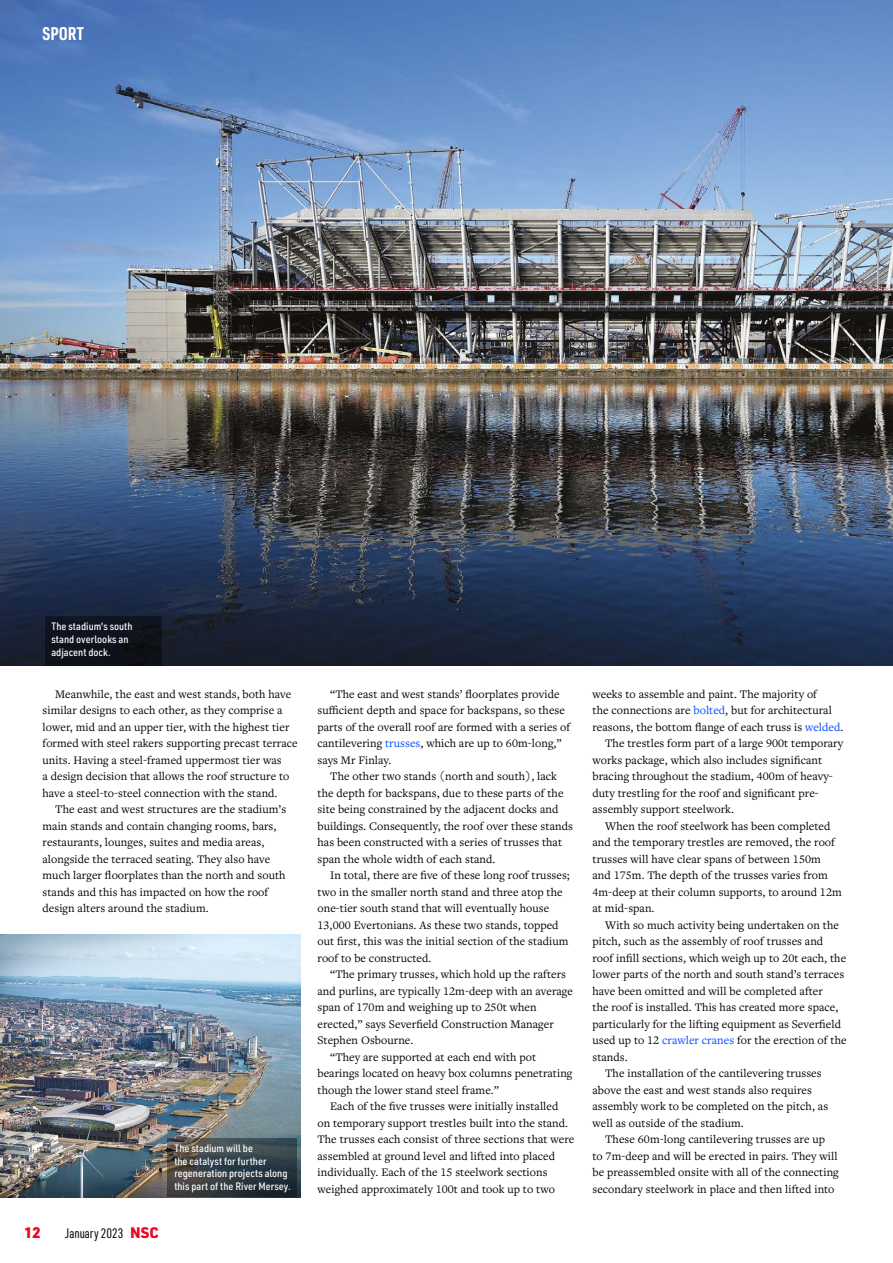
<style>
.page{position:relative;width:893px;height:1263px;background:#fff}
.page>*{position:absolute;margin:0;border:0;box-sizing:border-box;transform-origin:0 0}
.t1{font:700 18px "URWDIN Cond";letter-spacing:.005em;color:#fff}
.t2{font:900 15px "URWDIN";color:#ec0621}
.t3{font:13.5px "URWDIN Cond";color:#000}
.t4{font:12px/16.5px "Freight Text Pro";letter-spacing:.005em;color:#000}
.t5{font:500 10.5px/12.6px "URWDIN Semi Cond";color:#fff}
.s1{font-family:"URWDIN";font-weight:900;font-size:15px;color:#ec0621}
.s2{color:#004aff}
</style>
<div class="page">
<img style="left:0;top:0;width:893px;height:666px">
<img style="left:0;top:935px;width:301px;height:262px">
<div style="left:45px;top:617px;width:117px;height:49px;background:#0f131d"></div>
<svg style="left:168px;top:1138px;width:129px;height:59px;background:#374044"></svg>
<h1 class="t1" style="left:43px;top:22px;width:43px">SPORT</h1>
<p class="t5" style="left:51px;top:620px;width:83px">The stadium's south stand overlooks an adjacent dock.</p>
<p class="t4" style="left:43px;top:685px;width:257px;text-indent:13px">Meanwhile, the east and west stands, both have similar designs to each other, as they comprise a lower, mid and an upper tier, with the highest tier formed with steel rakers supporting precast terrace units. Having a steel-framed uppermost tier was<br>a design decision that allows the roof structure to have a steel-to-steel connection with the stand.</p>
<p class="t4" style="left:43px;top:800px;width:245px;text-indent:13px">The east and west structures are the stadium’s main stands and contain changing rooms, bars, restaurants, lounges, suites and media areas, alongside the terraced seating. They also have much larger floorplates than the north and south stands and this has impacted on how the roof design alters around the stadium.</p>
<p class="t2" style="left:24px;top:1222px;width:18px">12</p>
<p class="t3" style="left:65px;top:1224px;width:95px">January 2023 <span class="s1">NSC</span></p>
<p class="t5" style="left:174px;top:1142px;width:118px">The stadium will be<br>the catalyst for further regeneration projects along this part of the River Mersey.</p>
<p class="t4" style="left:317px;top:685px;width:254px;text-indent:13px">“The east and west stands’ floorplates provide sufficient depth and space for backspans, so these parts of the overall roof are formed with a series of cantilevering <span class="s2">trusses</span>, which are up to 60m-long,” says Mr Finlay.</p>
<p class="t4" style="left:317px;top:767px;width:257px;text-indent:13px">The other two stands (north and south), lack the depth for backspans, due to these parts of the site being constrained by the adjacent docks and buildings. Consequently, the roof over these stands has been constructed with a series of trusses that span the whole width of each stand.</p>
<p class="t4" style="left:317px;top:866px;width:254px;text-indent:13px">In total, there are five of these long roof trusses; two in the smaller north stand and three atop the one-tier south stand that will eventually house 13,000 Evertonians. As these two stands, topped out first, this was the initial section of the stadium roof to be constructed.</p>
<p class="t4" style="left:330px;top:965px;width:237px">“The primary trusses, which hold up the rafters</p>
<p class="t4" style="left:317px;top:982px;width:257px">and purlins, are typically 12m-deep with an average</p>
<p class="t4" style="left:317px;top:998px;width:221px">span of 170m and weighing up to 250t when</p>
<p class="t4" style="left:317px;top:1015px;width:238px">erected,” says Severfield Construction Manager</p>
<p class="t4" style="left:317px;top:1031px;width:97px">Stephen Osbourne.</p>
<p class="t4" style="left:330px;top:1048px;width:207px">“They are supported at each end with pot</p>
<p class="t4" style="left:317px;top:1064px;width:256px">bearings located on heavy box columns penetrating</p>
<p class="t4" style="left:317px;top:1081px;width:183px">though the lower stand steel frame.”</p>
<p class="t4" style="left:330px;top:1097px;width:230px">Each of the five trusses were initially installed</p>
<p class="t4" style="left:317px;top:1114px;width:252px">on temporary support trestles built into the stand.</p>
<p class="t4" style="left:317px;top:1130px;width:258px">The trusses each consist of three sections that were</p>
<p class="t4" style="left:317px;top:1147px;width:239px">assembled at ground level and lifted into placed</p>
<p class="t4" style="left:317px;top:1163px;width:232px">individually. Each of the 15 steelwork sections</p>
<p class="t4" style="left:317px;top:1180px;width:239px">weighed approximately 100t and took up to two</p>
<p class="t4" style="left:592px;top:685px;width:226px">weeks to assemble and paint. The majority of</p>
<p class="t4" style="left:592px;top:701px;width:241px">the connections are <span class="s2">bolted</span>, but for architectural</p>
<p class="t4" style="left:592px;top:718px;width:253px">reasons, the bottom flange of each truss is <span class="s2">welded</span>.</p>
<p class="t4" style="left:605px;top:734px;width:239px">The trestles form part of a large 900t temporary</p>
<p class="t4" style="left:592px;top:751px;width:231px">works package, which also includes significant</p>
<p class="t4" style="left:592px;top:767px;width:242px">bracing throughout the stadium, 400m of heavy-</p>
<p class="t4" style="left:592px;top:784px;width:228px">duty trestling for the roof and significant pre-</p>
<p class="t4" style="left:592px;top:800px;width:143px">assembly support steelwork.</p>
<p class="t4" style="left:605px;top:817px;width:227px">When the roof steelwork has been completed</p>
<p class="t4" style="left:592px;top:833px;width:244px">and the temporary trestles are removed, the roof</p>
<p class="t4" style="left:592px;top:850px;width:230px">trusses will have clear spans of between 150m</p>
<p class="t4" style="left:592px;top:866px;width:237px">and 175m. The depth of the trusses varies from</p>
<p class="t4" style="left:592px;top:883px;width:251px">4m-deep at their column supports, to around 12m</p>
<p class="t4" style="left:592px;top:899px;width:64px">at mid-span.</p>
<p class="t4" style="left:605px;top:916px;width:235px">With so much activity being undertaken on the</p>
<p class="t4" style="left:592px;top:932px;width:232px">pitch, such as the assembly of roof trusses and</p>
<p class="t4" style="left:592px;top:949px;width:255px">roof infill sections, which weigh up to 20t each, the</p>
<p class="t4" style="left:592px;top:965px;width:253px">lower parts of the north and south stand’s terraces</p>
<p class="t4" style="left:592px;top:982px;width:232px">have been omitted and will be completed after</p>
<p class="t4" style="left:592px;top:998px;width:247px">the roof is installed. This has created more space,</p>
<p class="t4" style="left:592px;top:1015px;width:250px">particularly for the lifting equipment as Severfield</p>
<p class="t4" style="left:592px;top:1031px;width:256px">used up to 12 <span class="s2">crawler cranes</span> for the erection of the</p>
<p class="t4" style="left:592px;top:1048px;width:37px">stands.</p>
<p class="t4" style="left:605px;top:1064px;width:218px">The installation of the cantilevering trusses</p>
<p class="t4" style="left:592px;top:1081px;width:221px">above the east and west stands also requires</p>
<p class="t4" style="left:592px;top:1097px;width:237px">assembly work to be completed on the pitch, as</p>
<p class="t4" style="left:592px;top:1114px;width:153px">well as outside of the stadium.</p>
<p class="t4" style="left:605px;top:1130px;width:221px">These 60m-long cantilevering trusses are up</p>
<p class="t4" style="left:592px;top:1147px;width:247px">to 7m-deep and will be erected in pairs. They will</p>
<p class="t4" style="left:592px;top:1163px;width:248px">be preassembled onsite with all of the connecting</p>
<p class="t4" style="left:592px;top:1180px;width:244px">secondary steelwork in place and then lifted into</p>
</div>
